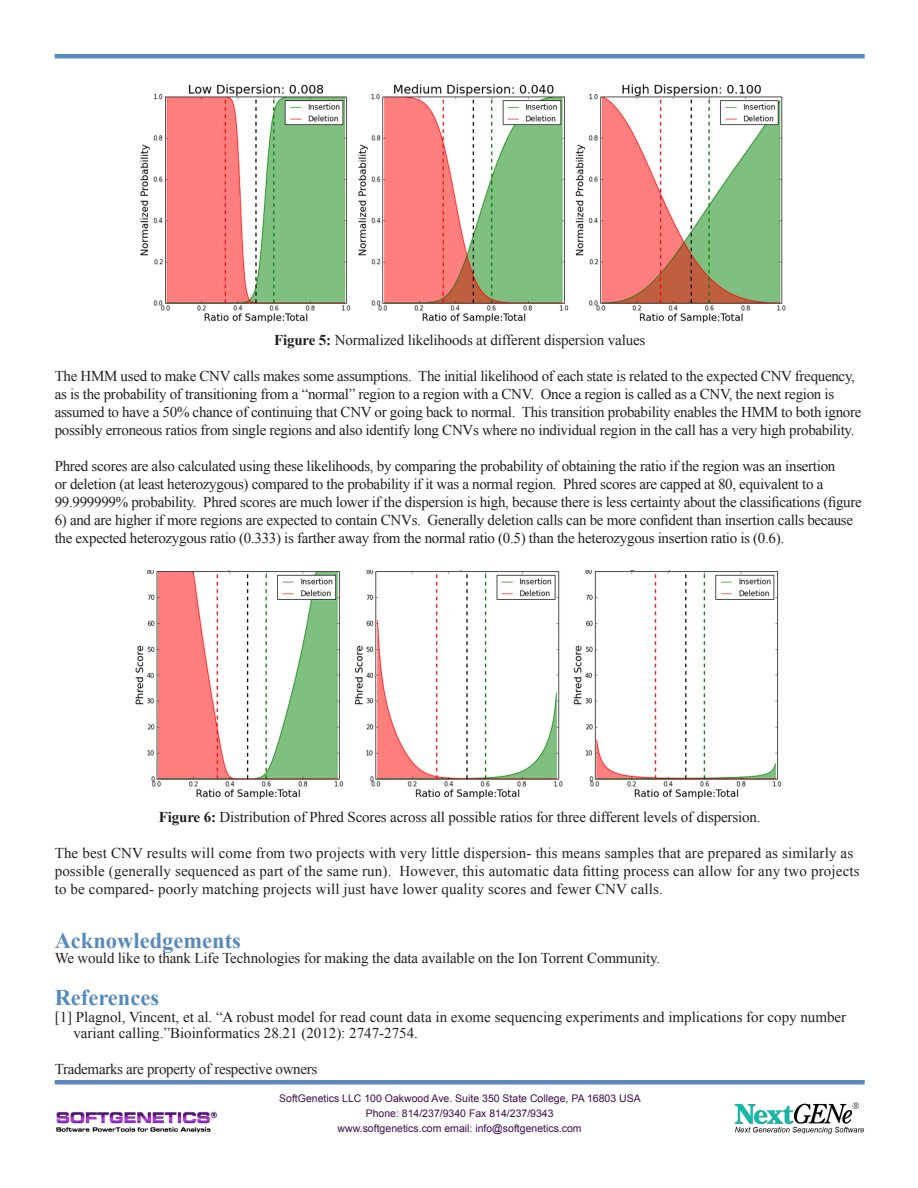
<style>
.page{position:relative;width:918px;height:1188px;background:#fff}
.page>*{position:absolute;margin:0;border:0;box-sizing:border-box;transform-origin:0 0}
.t1{font:700 22.5px "Times New Roman";color:#568abe}
.t2{font:15px/18px "Times New Roman";letter-spacing:-.02em;color:#231f20}
.t3{font:15px/18px "Times New Roman";letter-spacing:.01em;color:#231f20}
.t4{font:15px "Times New Roman";color:#231f20}
.t5{font:10.5px "Arial";color:#400d4d}
.s1{font-weight:700}
</style>
<div class="page">
<hr style="left:55px;top:1080px;width:810px;height:4px;background:#568abe">
<hr style="left:55px;top:54px;width:810px;height:4px;background:#568abe">
<img style="left:56px;top:1111px;width:161px;height:22px">
<img style="left:734px;top:1102px;width:130px;height:33px">
<img style="left:140px;top:84px;width:646px;height:239px">
<img style="left:135px;top:570px;width:647px;height:229px">
<p class="t2" style="left:274px;top:331px;width:373px"><span class="s1">Figure 5:</span> Normalized likelihoods at different dispersion values</p>
<p class="t2" style="left:55px;top:367px;width:808px">The HMM used to make CNV calls makes some assumptions. The initial likelihood of each state is related to the expected CNV frequency, as is the probability of transitioning from a “normal” region to a region with a CNV. Once a region is called as a CNV, the next region is assumed to have a 50% chance of continuing that CNV or going back to normal. This transition probability enables the HMM to both ignore possibly erroneous ratios from single regions and also identify long CNVs where no individual region in the call has a very high probability.</p>
<p class="t2" style="left:55px;top:457px;width:809px">Phred scores are also calculated using these likelihoods, by comparing the probability of obtaining the ratio if the region was an insertion<br>or deletion (at least heterozygous) compared to the probability if it was a normal region. Phred scores are capped at 80, equivalent to a<br>99.999999% probability. Phred scores are much lower if the dispersion is high, because there is less certainty about the classifications (figure</p>
<p class="t2" style="left:55px;top:511px;width:800px">6) and are higher if more regions are expected to contain CNVs. Generally deletion calls can be more confident than insertion calls because the expected heterozygous ratio (0.333) is farther away from the normal ratio (0.5) than the heterozygous insertion ratio is (0.6).</p>
<p class="t2" style="left:159px;top:808px;width:603px"><span class="s1">Figure 6:</span> Distribution of Phred Scores across all possible ratios for three different levels of dispersion.</p>
<p class="t3" style="left:55px;top:844px;width:806px">The best CNV results will come from two projects with very little dispersion- this means samples that are prepared as similarly as possible (generally sequenced as part of the same run). However, this automatic data fitting process can allow for any two projects to be compared- poorly matching projects will just have lower quality scores and fewer CNV calls.</p>
<p class="t1" style="left:55px;top:924px;width:188px">Acknowledgements</p>
<p class="t2" style="left:55px;top:949px;width:607px">We would like to thank Life Technologies for making the data available on the Ion Torrent Community.</p>
<p class="t1" style="left:55px;top:981px;width:106px">References</p>
<p class="t4" style="left:55px;top:1006px;width:793px">[1] Plagnol, Vincent, et al. “A robust model for read count data in exome sequencing experiments and implications for copy number</p>
<p class="t4" style="left:73px;top:1022px;width:346px">variant calling.”Bioinformatics 28.21 (2012): 2747-2754.</p>
<p class="t2" style="left:55px;top:1060px;width:264px">Trademarks are property of respective owners</p>
<p class="t5" style="left:279px;top:1091px;width:363px">SoftGenetics LLC 100 Oakwood Ave. Suite 350 State College, PA 16803 USA</p>
<p class="t5" style="left:366px;top:1106px;width:189px">Phone: 814/237/9340 Fax 814/237/9343</p>
<p class="t5" style="left:338px;top:1121px;width:246px">www.softgenetics.com email: info@softgenetics.com</p>
</div>
